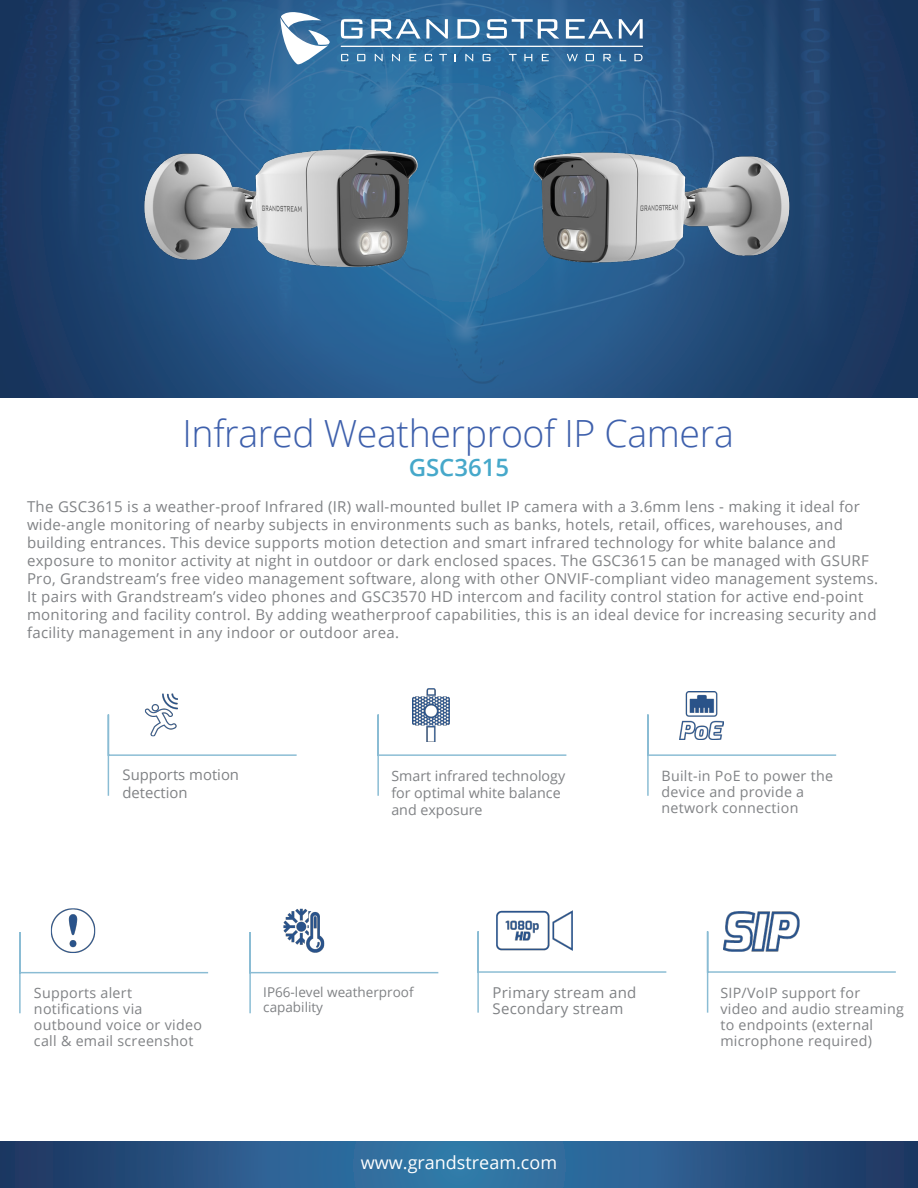
<style>
.page{position:relative;width:918px;height:1188px;background:#fff}
.page>*{position:absolute;margin:0;border:0;box-sizing:border-box;transform-origin:0 0}
.t1{font:300 37.5px "Open Sans";letter-spacing:-.01em;color:#3e60ac}
.t2{font:600 24px "Open Sans";color:#46a8ca}
.t3{font:18px "Open Sans";color:#fff}
.t4{font:15px/18px "Open Sans";letter-spacing:.02em;color:#808285}
.t5{font:14.85px/17.9px "Open Sans";color:#808285}
.t6{font:14.25px/16.2px "Open Sans";letter-spacing:.02em;color:#808285}
.t7{font:14.25px/17.1px "Open Sans";color:#808285}
.t8{font:13.5px/15px "Open Sans";color:#808285}
</style>
<div class="page">
<img style="left:0;top:0;width:918px;height:397px">
<svg style="left:280px;top:12px;width:50px;height:52px"></svg>
<svg style="left:341px;top:19px;width:22px;height:20px"></svg>
<svg style="left:371px;top:19px;width:77px;height:20px"></svg>
<svg style="left:457px;top:19px;width:23px;height:20px"></svg>
<svg style="left:487px;top:19px;width:72px;height:20px"></svg>
<svg style="left:566px;top:19px;width:47px;height:20px"></svg>
<svg style="left:619px;top:19px;width:24px;height:20px"></svg>
<svg style="left:341px;top:54px;width:7px;height:7px"></svg>
<svg style="left:357px;top:54px;width:8px;height:7px"></svg>
<svg style="left:375px;top:54px;width:8px;height:7px"></svg>
<svg style="left:392px;top:54px;width:8px;height:7px"></svg>
<svg style="left:409px;top:54px;width:7px;height:7px"></svg>
<svg style="left:425px;top:54px;width:7px;height:7px"></svg>
<svg style="left:439px;top:54px;width:8px;height:7px"></svg>
<svg style="left:465px;top:54px;width:8px;height:7px"></svg>
<svg style="left:483px;top:54px;width:8px;height:7px"></svg>
<svg style="left:509px;top:54px;width:8px;height:7px"></svg>
<svg style="left:524px;top:54px;width:8px;height:7px"></svg>
<svg style="left:542px;top:54px;width:7px;height:7px"></svg>
<svg style="left:634px;top:54px;width:9px;height:7px"></svg>
<svg style="left:586px;top:54px;width:8px;height:7px"></svg>
<svg style="left:603px;top:54px;width:8px;height:7px"></svg>
<svg style="left:620px;top:54px;width:6px;height:7px"></svg>
<svg style="left:567px;top:54px;width:11px;height:7px"></svg>
<hr style="left:341px;top:46px;width:302px;height:1px;background:#fff">
<svg style="left:0;top:1142px;width:918px;height:46px;background:#295988"></svg>
<svg style="left:647px;top:714px;width:190px;height:82px"></svg>
<svg style="left:107px;top:714px;width:190px;height:82px"></svg>
<svg style="left:377px;top:713px;width:190px;height:83px"></svg>
<img style="left:413px;top:688px;width:36px;height:54px">
<img style="left:679px;top:691px;width:44px;height:49px">
<img style="left:135px;top:693px;width:54px;height:48px">
<img style="left:491px;top:66px;width:337px;height:276px">
<img style="left:99px;top:77px;width:359px;height:254px">
<svg style="left:249px;top:932px;width:190px;height:82px"></svg>
<svg style="left:477px;top:930px;width:190px;height:83px"></svg>
<svg style="left:706px;top:931px;width:190px;height:82px"></svg>
<img style="left:723px;top:911px;width:76px;height:40px">
<img style="left:275px;top:908px;width:58px;height:50px">
<img style="left:497px;top:910px;width:75px;height:41px">
<svg style="left:19px;top:932px;width:190px;height:82px"></svg>
<img style="left:44px;top:908px;width:58px;height:50px">
<p class="t1" style="left:183px;top:407px;width:553px">Infrared Weatherproof IP Camera</p>
<p class="t2" style="left:409px;top:451px;width:102px">GSC3615</p>
<p class="t4" style="left:27px;top:497px;width:853px">The GSC3615 is a weather-proof Infrared (IR) wall-mounted bullet IP camera with a 3.6mm lens - making it ideal for wide-angle monitoring of nearby subjects in environments such as banks, hotels, retail, offices, warehouses, and building entrances. This device supports motion detection and smart infrared technology for white balance and exposure to monitor activity at night in outdoor or dark enclosed spaces. The GSC3615 can be managed with GSURF Pro, Grandstream’s free video management software, along with other ONVIF-compliant video management systems.<br>It pairs with Grandstream’s video phones and GSC3570 HD intercom and facility control station for active end-point monitoring and facility control. By adding weatherproof capabilities, this is an ideal device for increasing security and facility management in any indoor or outdoor area.</p>
<p class="t5" style="left:123px;top:766px;width:118px">Supports motion detection</p>
<p class="t7" style="left:391px;top:767px;width:175px">Smart infrared technology for optimal white balance and exposure</p>
<p class="t6" style="left:662px;top:767px;width:173px">Built-in PoE to power the</p>
<p class="t6" style="left:662px;top:783px;width:144px">device and provide a network connection</p>
<p class="t6" style="left:34px;top:984px;width:110px">Supports alert notifications via</p>
<p class="t6" style="left:34px;top:1016px;width:169px">outbound voice or video</p>
<p class="t6" style="left:34px;top:1033px;width:161px">call &amp; email screenshot</p>
<p class="t8" style="left:263px;top:984px;width:152px">IP66-level weatherproof capability</p>
<p class="t4" style="left:493px;top:984px;width:145px;line-height:16.2px">Primary stream and<br>Secondary stream</p>
<p class="t3" style="left:361px;top:1151px;width:198px">www.grandstream.com</p>
<p class="t6" style="left:720px;top:984px;width:141px">SIP/VoIP support for</p>
<p class="t6" style="left:720px;top:1000px;width:185px">video and audio streaming to endpoints (external microphone required)</p>
</div>
